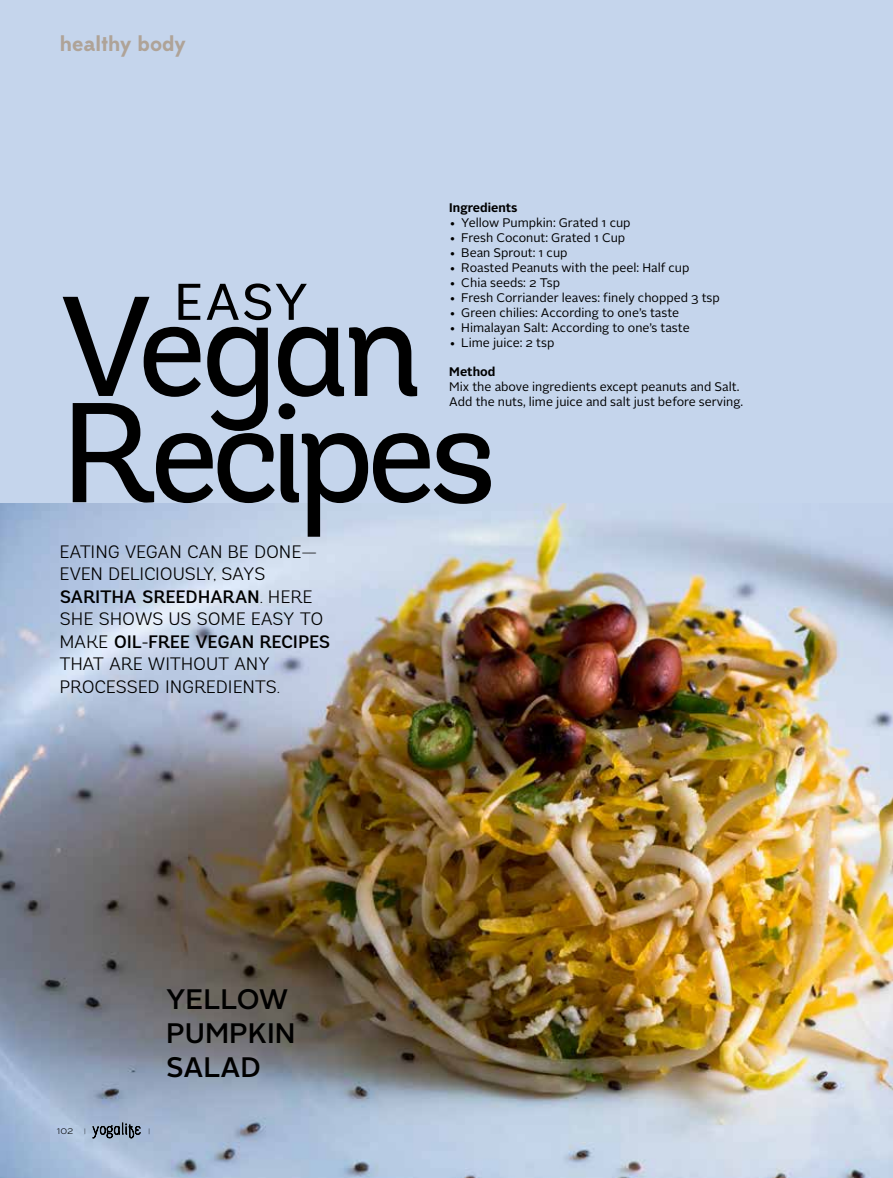
<style>
.page{position:relative;width:893px;height:1178px;background:#fff}
.page>*{position:absolute;margin:0;border:0;box-sizing:border-box;transform-origin:0 0}
.t1{font:141.6px/106.2px "Andes";letter-spacing:-.065em;color:#000}
.t2{font:51.45px "Andes";color:#000}
.t3{font:500 28.2px/33.8px "Alright Sans";color:#000}
.t4{font:700 21px "Edmondsans";letter-spacing:-.005em;color:#afa397}
.t5{font:300 18px/22.5px "Andes";letter-spacing:-.025em;color:#000}
.t6{font:12.45px/15px "Alright Sans";color:#000}
.t7{font:700 12.45px "Alright Sans";color:#000}
.t8{font:300 10.5px "Alright Sans";color:#000}
.t9{font:300 6px "Alright Sans";color:#000}
.s1{font-weight:500}
</style>
<div class="page">
<img style="left:0;top:502px;width:893px;height:676px">
<div style="left:0;top:0;width:893px;height:502px;background:#c5d5ec"></div>
<svg style="left:93px;top:1122px;width:48px;height:16px"></svg>
<h3 class="t4" style="left:60px;top:31px;width:127px">healthy body</h3>
<p class="t7" style="left:449px;top:199px;width:70px">Ingredients</p>
<p class="t6" style="left:449px;top:215px;width:183px">• Yellow Pumpkin: Grated 1 cup</p>
<p class="t6" style="left:449px;top:230px;width:177px">• Fresh Coconut: Grated 1 Cup</p>
<p class="t6" style="left:449px;top:245px;width:120px">• Bean Sprout: 1 cup</p>
<p class="t6" style="left:449px;top:260px;width:242px">• Roasted Peanuts with the peel: Half cup</p>
<p class="t6" style="left:449px;top:275px;width:112px">• Chia seeds: 2 Tsp</p>
<p class="t6" style="left:449px;top:290px;width:272px">• Fresh Corriander leaves: finely chopped 3 tsp</p>
<p class="t6" style="left:449px;top:305px;width:231px">• Green chilies: According to one’s taste</p>
<p class="t6" style="left:449px;top:320px;width:242px">• Himalayan Salt: According to one’s taste</p>
<p class="t6" style="left:449px;top:335px;width:107px">• Lime juice: 2 tsp</p>
<p class="t7" style="left:449px;top:363px;width:48px">Method</p>
<p class="t6" style="left:449px;top:380px;width:295px">Mix the above ingredients except peanuts and Salt.<br>Add the nuts, lime juice and salt just before serving.</p>
<h2 class="t2" style="left:174px;top:271px;width:137px">EASY</h2>
<h1 class="t1" style="left:60px;top:294px;width:439px">Vegan<br>Recipes</h1>
<h3 class="t5" style="left:60px;top:540px;width:273px">EATING VEGAN CAN BE DONE—<br>EVEN DELICIOUSLY, SAYS<br><span class="s1">SARITHA SREEDHARAN</span>. HERE<br>SHE SHOWS US SOME EASY TO<br>MAKE <span class="s1">OIL-FREE VEGAN RECIPES<br></span>THAT ARE WITHOUT ANY<br>PROCESSED INGREDIENTS.</h3>
<h3 class="t3" style="left:166px;top:983px;width:131px">YELLOW<br>PUMPKIN<br>SALAD</h3>
<p class="t8" style="left:56px;top:1123px;width:19px">102</p>
<p class="t9" style="left:84px;top:1126px;width:3px">|</p>
<p class="t9" style="left:149px;top:1126px;width:3px">|</p>
</div>
